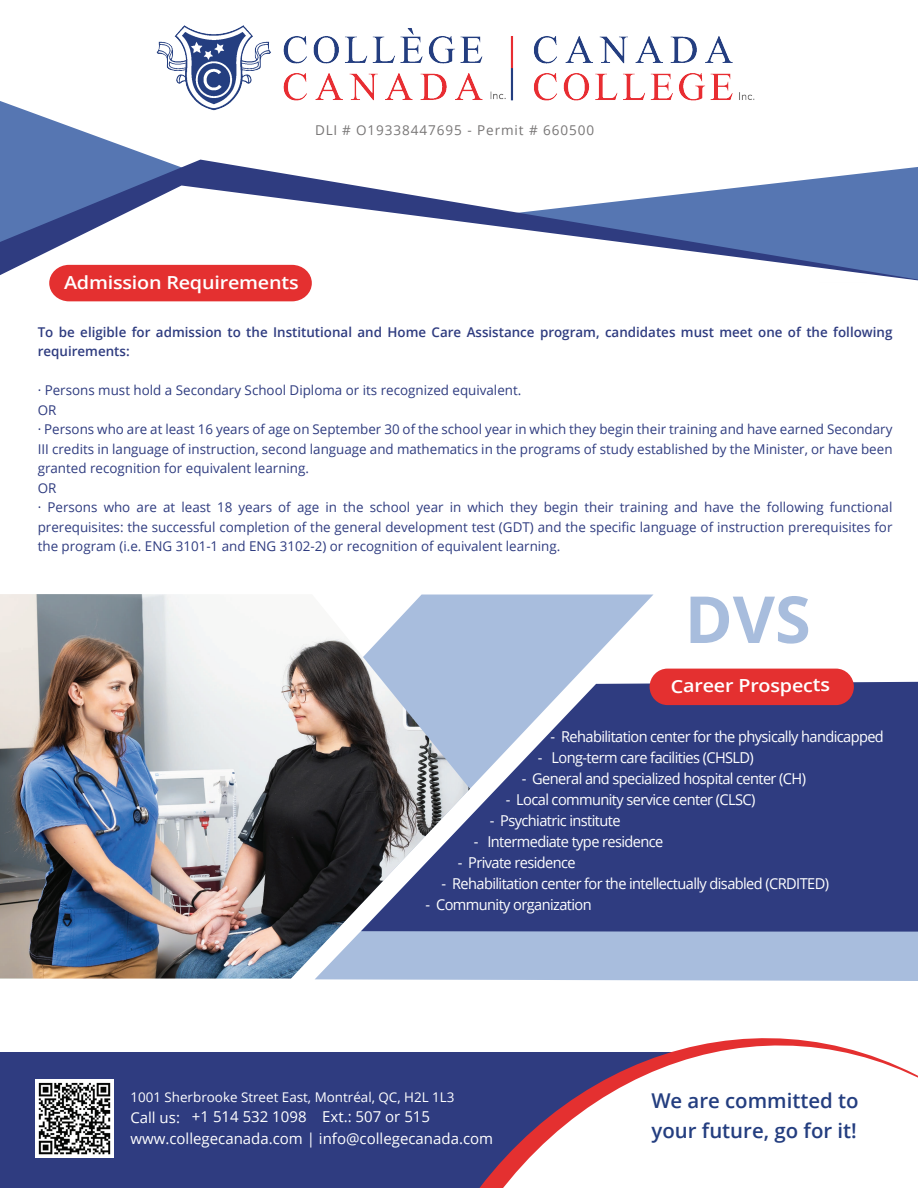
<style>
.page{position:relative;width:918px;height:1188px;background:#fff}
.page>*{position:absolute;margin:0;border:0;box-sizing:border-box;transform-origin:0 0}
.t1{font:700 64.95px "Open Sans";color:#a8bddd}
.t2{font:600 20.4px/29.1px "Open Sans";color:#243e80}
.t3{font:600 18px "Open Sans";letter-spacing:-.01em;color:#fff;scale:1.1 1}
.t4{font:15px "Open Sans";letter-spacing:-.04em;color:#fff}
.t5{font:15px "Open Sans";color:#fff}
.t6{font:13.5px/19.5px "Open Sans";color:#2f3c80}
.t7{font:600 13.5px/19.5px "Open Sans";color:#2f3c80}
.t8{font:13.5px "Open Sans";letter-spacing:.07em;color:#787676}
.t9{font:13.35px "Open Sans";color:#fff}
</style>
<div class="page">
<div style="left:0;top:1053px;width:740px;height:135px;background:#2f3c80"></div>
<svg style="left:415px;top:1038px;width:503px;height:150px;fill:#fff"></svg>
<svg style="left:0;top:101px;width:161px;height:59px"></svg>
<svg style="left:0;top:160px;width:918px;height:26px"></svg>
<svg style="left:0;top:186px;width:918px;height:95px"></svg>
<div style="left:49px;top:265px;width:263px;height:36px;background:#e43030"></div>
<svg style="left:470px;top:595px;width:183px;height:87px;fill:#a8bddd"></svg>
<img style="left:0;top:594px;width:470px;height:385px">
<svg style="left:315px;top:785px;width:603px;height:196px;background:#92a3bc"></svg>
<svg style="left:361px;top:682px;width:557px;height:250px;background:#49558c"></svg>
<div style="left:650px;top:669px;width:204px;height:36px;background:#e43030;border-radius:18px"></div>
<img style="left:155px;top:25px;width:600px;height:89px">
<img style="left:35px;top:1079px;width:79px;height:79px">
<p class="t8" style="left:315px;top:121px;width:281px">DLI # O19338447695 - Permit # 660500</p>
<h3 class="t3" style="left:64px;top:270px;width:215px">Admission Requirements</h3>
<p class="t7" style="left:38px;top:322px;width:856px">To be eligible for admission to the Institutional and Home Care Assistance program, candidates must meet one of the following requirements:</p>
<p class="t6" style="left:38px;top:380px;width:856px">· Persons must hold a Secondary School Diploma or its recognized equivalent.<br>OR<br>· Persons who are at least 16 years of age on September 30 of the school year in which they begin their training and have earned Secondary III credits in language of instruction, second language and mathematics in the programs of study established by the Minister, or have been granted recognition for equivalent learning.<br>OR<br>· Persons who are at least 18 years of age in the school year in which they begin their training and have the following functional prerequisites: the successful completion of the general development test (GDT) and the specific language of instruction prerequisites for the program (i.e. ENG 3101-1 and ENG 3102-2) or recognition of equivalent learning.</p>
<h1 class="t1" style="left:685px;top:574px;width:128px">DVS</h1>
<h3 class="t3" style="left:671px;top:673px;width:146px">Career Prospects</h3>
<p class="t4" style="left:551px;top:727px;width:335px">- Rehabilitation center for the physically handicapped</p>
<p class="t4" style="left:538px;top:748px;width:218px">- Long-term care facilities (CHSLD)</p>
<p class="t4" style="left:522px;top:769px;width:286px">- General and specialized hospital center (CH)</p>
<p class="t4" style="left:506px;top:790px;width:251px">- Local community service center (CLSC)</p>
<p class="t4" style="left:490px;top:811px;width:132px">- Psychiatric institute</p>
<p class="t4" style="left:474px;top:832px;width:191px">- Intermediate type residence</p>
<p class="t4" style="left:458px;top:853px;width:120px">- Private residence</p>
<p class="t4" style="left:442px;top:874px;width:389px">- Rehabilitation center for the intellectually disabled (CRDITED)</p>
<p class="t4" style="left:426px;top:895px;width:168px">- Community organization</p>
<p class="t9" style="left:130px;top:1088px;width:326px">1001 Sherbrooke Street East, Montréal, QC, H2L 1L3</p>
<p class="t5" style="left:130px;top:1128px;width:364px">www.collegecanada.com | info@collegecanada.com</p>
<p class="t5" style="left:130px;top:1107px;width:301px">Call us: +1 514 532 1098 Ext.: 507 or 515</p>
<h2 class="t2" style="left:652px;top:1086px;width:209px">We are committed to your future, go for it!</h2>
</div>
